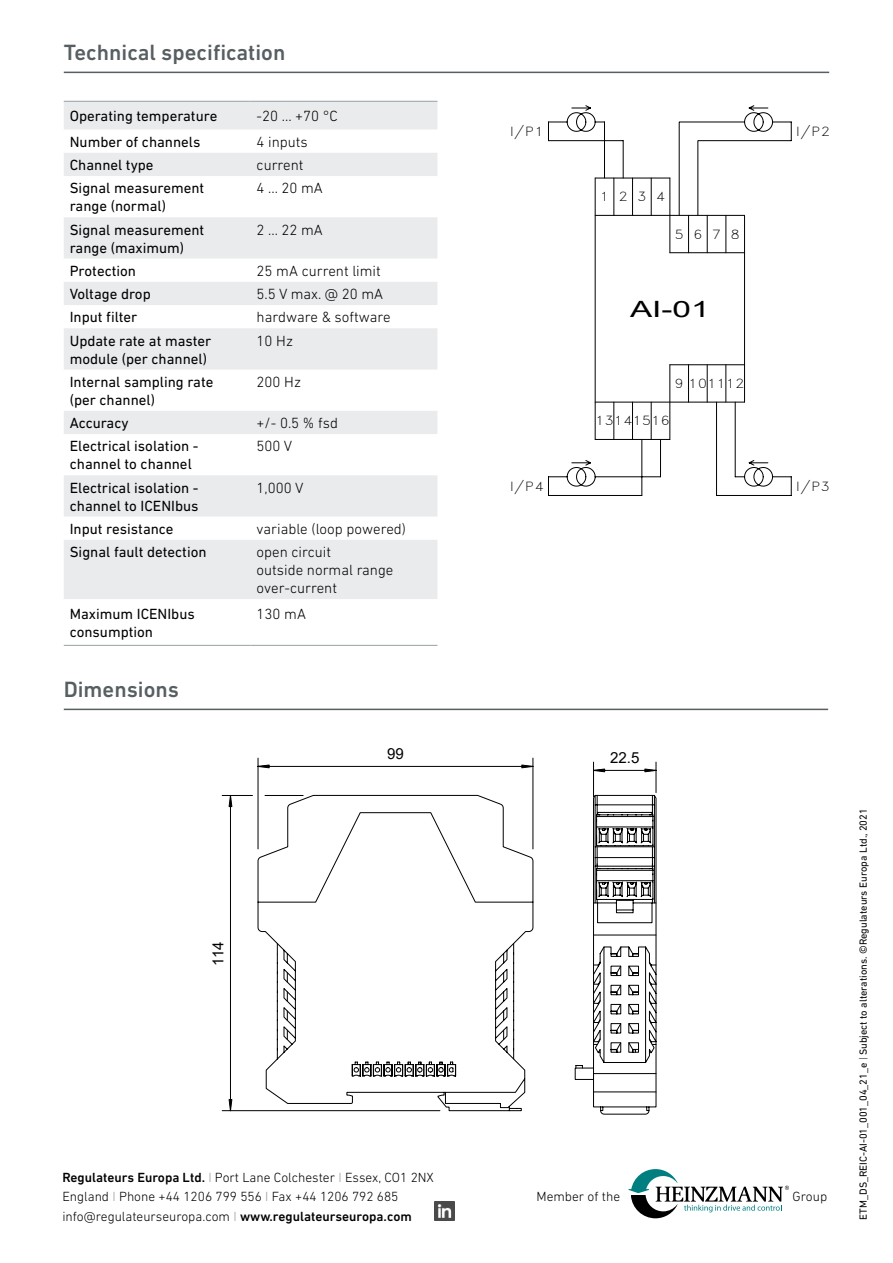
<style>
.page{position:relative;width:893px;height:1263px;background:#fff}
.page>*{position:absolute;margin:0;border:0;box-sizing:border-box;transform-origin:0 0}
.t1{font:500 22.5px "DIN Next LT Pro";color:#575f62}
.t2{font:22.5px "Arial";color:#000;scale:1.48 1}
.t3{font:15.3px "Arial";color:#000}
.t4{font:15px/18px "DIN Next LT Pro";color:#000}
.t5{font:300 15px/18px "DIN Next LT Pro";color:#000}
.t6{font:300 13.5px/19.5px "DIN Next LT Pro";color:#000}
.t7{font:12.45px "Roman D";color:#000;scale:1.08 1}
.t8{font:10.5px "DIN Next LT Pro";color:#000}
.s1{font-weight:500}
.s2{color:#97a0a4}
.s3{font-weight:300}
</style>
<div class="page">
<img style="left:435px;top:1201px;width:19px;height:20px">
<svg style="left:628px;top:1169px;width:161px;height:49px"></svg>
<hr style="left:64px;top:709px;width:764px;height:1px;background:#575f62">
<svg style="left:64px;top:102px;width:373px;height:497px;fill:#e9ebec"></svg>
<hr style="left:64px;top:101px;width:187px;height:1px;background:#97a0a4">
<hr style="left:251px;top:101px;width:186px;height:1px;background:#97a0a4">
<hr style="left:64px;top:645px;width:187px;height:1px;background:#97a0a4">
<hr style="left:251px;top:645px;width:186px;height:1px;background:#97a0a4">
<svg style="left:548px;top:106px;width:243px;height:389px"></svg>
<hr style="left:64px;top:72px;width:765px;height:1px;background:#575f62">
<svg style="left:593px;top:762px;width:63px;height:33px"></svg>
<svg style="left:440px;top:795px;width:216px;height:316px"></svg>
<svg style="left:258px;top:758px;width:275px;height:91px"></svg>
<svg style="left:222px;top:795px;width:218px;height:316px"></svg>
<svg style="left:229px;top:1099px;width:3px;height:12px"></svg>
<svg style="left:229px;top:795px;width:3px;height:12px"></svg>
<hr style="left:265px;top:795px;width:38px;height:1px;background:#000">
<h1 class="t1" style="left:64px;top:40px;width:223px">Technical specification</h1>
<p class="t4" style="left:70px;top:107px;width:149px">Operating temperature</p>
<p class="t5" style="left:257px;top:107px;width:83px">-20 ... +70 °C</p>
<p class="t4" style="left:70px;top:132px;width:132px">Number of channels</p>
<p class="t5" style="left:257px;top:133px;width:53px">4 inputs</p>
<p class="t4" style="left:70px;top:156px;width:85px">Channel type</p>
<p class="t5" style="left:257px;top:156px;width:48px">current</p>
<p class="t4" style="left:70px;top:179px;width:136px">Signal measurement range (normal)</p>
<p class="t5" style="left:257px;top:179px;width:68px">4 ... 20 mA</p>
<p class="t4" style="left:70px;top:220px;width:136px">Signal measurement range (maximum)</p>
<p class="t5" style="left:257px;top:220px;width:68px">2 ... 22 mA</p>
<p class="t4" style="left:70px;top:261px;width:68px">Protection</p>
<p class="t5" style="left:257px;top:262px;width:126px">25 mA current limit</p>
<p class="t4" style="left:70px;top:285px;width:82px">Voltage drop</p>
<p class="t5" style="left:257px;top:285px;width:128px">5.5 V max. @ 20 mA</p>
<p class="t4" style="left:70px;top:308px;width:69px">Input filter</p>
<p class="t5" style="left:257px;top:308px;width:136px">hardware &amp; software</p>
<p class="t4" style="left:70px;top:331px;width:143px">Update rate at master module (per channel)</p>
<p class="t5" style="left:257px;top:331px;width:38px">10 Hz</p>
<p class="t4" style="left:70px;top:372px;width:145px">Internal sampling rate (per channel)</p>
<p class="t5" style="left:257px;top:373px;width:46px">200 Hz</p>
<p class="t4" style="left:70px;top:414px;width:60px">Accuracy</p>
<p class="t5" style="left:257px;top:414px;width:83px">+/- 0.5 % fsd</p>
<p class="t4" style="left:70px;top:437px;width:130px">Electrical isolation - channel to channel</p>
<p class="t5" style="left:257px;top:437px;width:37px">500 V</p>
<p class="t4" style="left:70px;top:478px;width:130px">Electrical isolation - channel to ICENIbus</p>
<p class="t5" style="left:257px;top:478px;width:48px">1,000 V</p>
<p class="t4" style="left:70px;top:519px;width:105px">Input resistance</p>
<p class="t5" style="left:257px;top:520px;width:151px">variable (loop powered)</p>
<p class="t4" style="left:70px;top:543px;width:138px">Signal fault detection</p>
<p class="t5" style="left:257px;top:543px;width:138px">open circuit<br>outside normal range over-current</p>
<p class="t4" style="left:70px;top:604px;width:127px">Maximum ICENIbus consumption</p>
<p class="t5" style="left:257px;top:605px;width:51px">130 mA</p>
<h1 class="t1" style="left:64px;top:677px;width:117px">Dimensions</h1>
<p class="t7" style="left:510px;top:123px;width:33px">I/P1</p>
<p class="t7" style="left:796px;top:123px;width:33px">I/P2</p>
<p class="t7" style="left:600px;top:189px;width:62px">1234</p>
<p class="t7" style="left:674px;top:226px;width:62px">5678</p>
<h1 class="t2" style="left:630px;top:293px;width:55px">AI-01</h1>
<p class="t7" style="left:674px;top:375px;width:67px">9 101112</p>
<p class="t7" style="left:595px;top:413px;width:71px">13141516</p>
<p class="t7" style="left:510px;top:478px;width:33px">I/P4</p>
<p class="t7" style="left:796px;top:478px;width:33px">I/P3</p>
<p class="t3" style="left:208px;top:966px;width:26px;rotate:-90deg">114</p>
<p class="t3" style="left:387px;top:743px;width:18px">99</p>
<p class="t3" style="left:610px;top:747px;width:31px">22.5</p>
<p class="t6" style="left:62px;top:1167px;width:373px"><span class="s1">Regulateurs Europa Ltd.</span> <span class="s2">I</span> Port Lane Colchester <span class="s2">I</span> Essex, CO1 2NX<br>England <span class="s2">I</span> Phone +44 1206 799 556 <span class="s2">I</span> Fax +44 1206 792 685 info@regulateurseuropa.com <span class="s2">I</span> <span class="s1">www.regulateurseuropa.com</span></p>
<p class="t6" style="left:536px;top:1187px;width:85px">Member of the</p>
<p class="t6" style="left:793px;top:1187px;width:36px">Group</p>
<p class="t8" style="left:857px;top:1219px;width:412px;rotate:-90deg">ETM_DS_REIC-AI-01_001_04_21_e <span class="s3">|</span> Subject to alterations. ©Regulateurs Europa Ltd., 2021</p>
</div>
